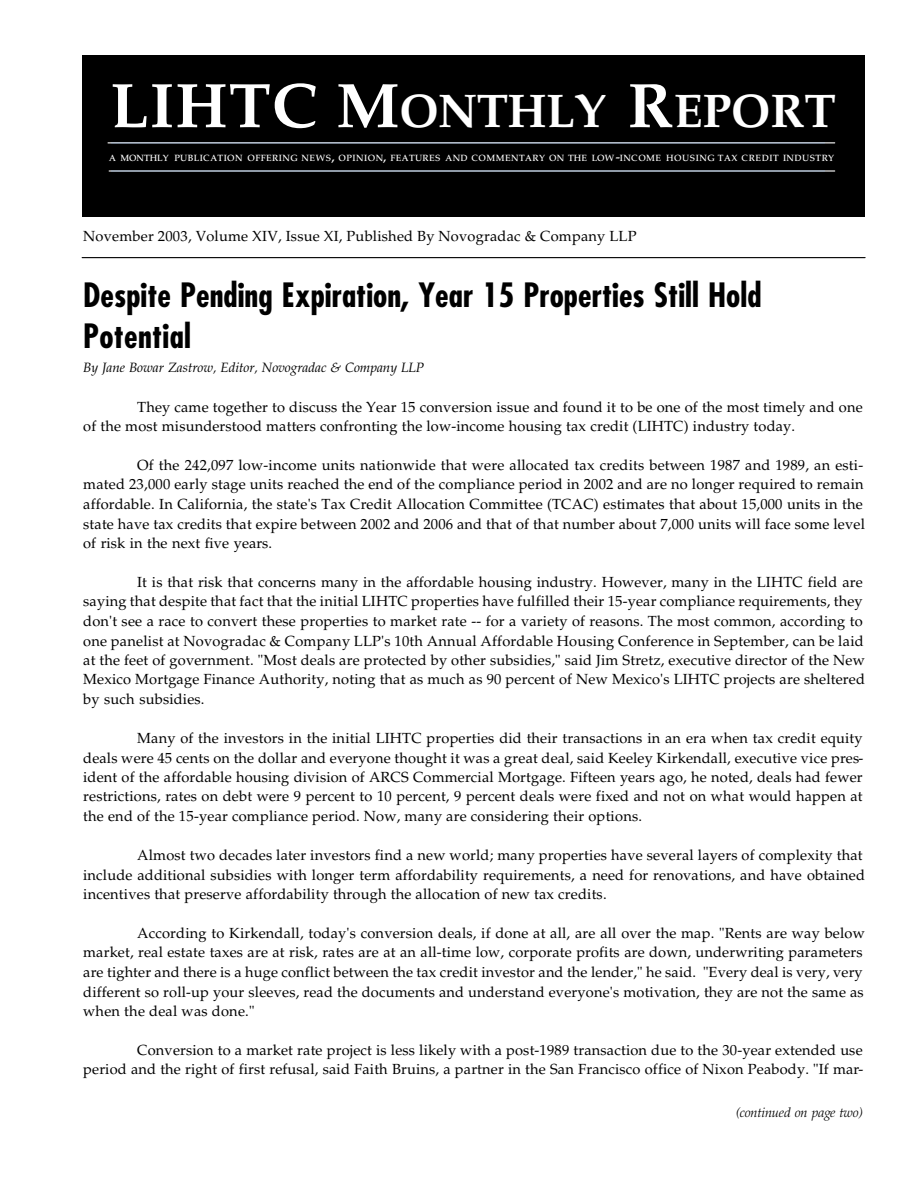
<style>
.page{position:relative;width:918px;height:1188px;background:#fff}
.page>*{position:absolute;margin:0;border:0;box-sizing:border-box;transform-origin:0 0}
.t1{font:700 47.25px "Palatino";letter-spacing:-.015em;color:#fff}
.t2{font:700 condensed 32.7px/40.5px "Futura";color:#000}
.t3{font:14.7px/19.4px "Palatino";letter-spacing:.01em;color:#000}
.t4{font:italic 13.5px "Palatino";letter-spacing:-.005em;color:#000}
.t5{font:italic 300 13.5px "Palatino";letter-spacing:-.01em;color:#000}
.t6{font:500 9px "Palatino";letter-spacing:.045em;color:#fff}
.s1{font-size:63px}
.s2{font-size:12.3px}
</style>
<div class="page">
<div style="left:82px;top:55px;width:783px;height:162px;background:#000"></div>
<hr style="left:82px;top:257px;width:783px;height:1px;background:#000">
<hr style="left:108px;top:142px;width:727px;height:1px;background:#fff">
<hr style="left:109px;top:170px;width:726px;height:2px;background:#fff">
<h1 class="t1" style="left:110px;top:83px;width:727px"><span class="s1">LIHTC M</span>ONTHLY <span class="s1">R</span>EPORT</h1>
<p class="t6" style="left:109px;top:153px;width:727px">A MONTHLY PUBLICATION OFFERING NEWS<span class="s2">,</span> OPINION<span class="s2">,</span> FEATURES AND COMMENTARY ON THE LOW<span class="s2">-</span>INCOME HOUSING TAX CREDIT INDUSTRY</p>
<p class="t3" style="left:83px;top:226px;width:555px">November 2003, Volume XIV, Issue XI, Published By Novogradac &amp; Company LLP</p>
<h2 class="t2" style="left:83px;top:275px;width:680px">Despite Pending Expiration, Year 15 Properties Still Hold<br>Potential</h2>
<p class="t4" style="left:83px;top:360px;width:342px">By Jane Bowar Zastrow, Editor, Novogradac &amp; Company LLP</p>
<p class="t3" style="left:83px;top:397px;width:781px;text-indent:54px">They came together to discuss the Year 15 conversion issue and found it to be one of the most timely and one of the most misunderstood matters confronting the low-income housing tax credit (LIHTC) industry today.</p>
<p class="t3" style="left:83px;top:456px;width:783px;text-indent:54px">Of the 242,097 low-income units nationwide that were allocated tax credits between 1987 and 1989, an esti&shy;mated 23,000 early stage units reached the end of the compliance period in 2002 and are no longer required to remain affordable. In California, the state's Tax Credit Allocation Committee (TCAC) estimates that about 15,000 units in the state have tax credits that expire between 2002 and 2006 and that of that number about 7,000 units will face some level of risk in the next five years.</p>
<p class="t3" style="left:83px;top:573px;width:783px;text-indent:54px">It is that risk that concerns many in the affordable housing industry. However, many in the LIHTC field are saying that despite that fact that the initial LIHTC properties have fulfilled their 15-year compliance requirements, they don't see a race to convert these properties to market rate -- for a variety of reasons. The most common, according to one panelist at Novogradac &amp; Company LLP's 10th Annual Affordable Housing Conference in September, can be laid at the feet of government. "Most deals are protected by other subsidies," said Jim Stretz, executive director of the New Mexico Mortgage Finance Authority, noting that as much as 90 percent of New Mexico's LIHTC projects are sheltered by such subsidies.</p>
<p class="t3" style="left:83px;top:728px;width:781px;text-align:justify;text-indent:54px">Many of the investors in the initial LIHTC properties did their transactions in an era when tax credit equity deals were 45 cents on the dollar and everyone thought it was a great deal, said Keeley Kirkendall, executive vice pres&shy;ident of the affordable housing division of ARCS Commercial Mortgage. Fifteen years ago, he noted, deals had fewer restrictions, rates on debt were 9 percent to 10 percent, 9 percent deals were fixed and not on what would happen at the end of the 15-year compliance period. Now, many are considering their options.</p>
<p class="t3" style="left:83px;top:845px;width:783px;text-indent:54px">Almost two decades later investors find a new world; many properties have several layers of complexity that include additional subsidies with longer term affordability requirements, a need for renovations, and have obtained incentives that preserve affordability through the allocation of new tax credits.</p>
<p class="t3" style="left:83px;top:924px;width:783px;text-indent:54px">According to Kirkendall, today's conversion deals, if done at all, are all over the map. "Rents are way below market, real estate taxes are at risk, rates are at an all-time low, corporate profits are down, underwriting parameters are tighter and there is a huge conflict between the tax credit investor and the lender," he said. "Every deal is very, very different so roll-up your sleeves, read the documents and understand everyone's motivation, they are not the same as when the deal was done."</p>
<p class="t3" style="left:83px;top:1041px;width:781px;text-align:right">Conversion to a market rate project is less likely with a post-1989 transaction due to the 30-year extended use<br>period and the right of first refusal, said Faith Bruins, a partner in the San Francisco office of Nixon Peabody. "If mar-</p>
<p class="t5" style="left:736px;top:1105px;width:129px">(continued on page two)</p>
</div>
